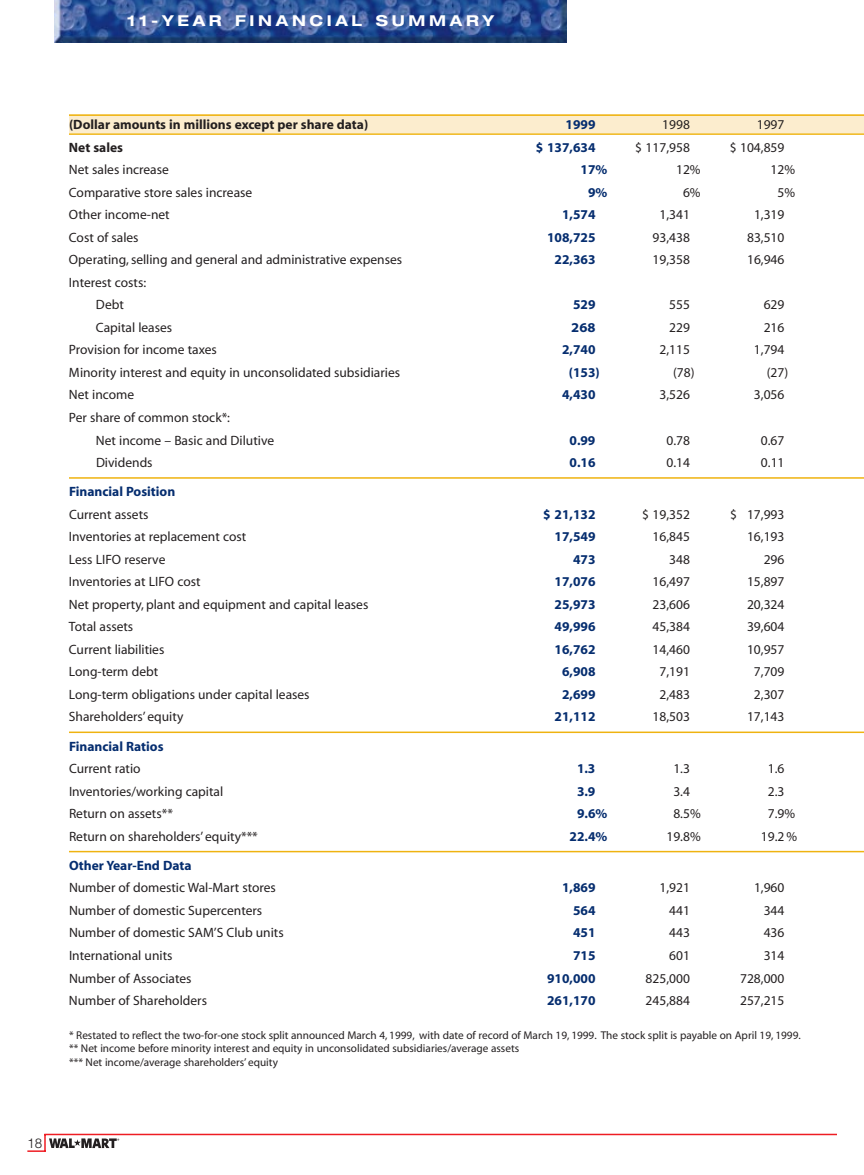
<style>
.page{position:relative;width:864px;height:1175px;background:#fff}
.page>*{position:absolute;margin:0;border:0;box-sizing:border-box;transform-origin:0 0}
.t1{font:700 expanded 15px "Helvetica Neue";letter-spacing:.245em;color:#fff}
.t2{font:13.5px/22.5px "Myriad Rg No";color:#231f20;text-align:center}
.t3{font:13.5px "Myriad Bd No";color:#052d6f}
.t4{font:13.5px "Myriad Bd No";color:#231f20}
.t5{font:13.5px "Myriad Bd Se";color:#052d6f}
.t6{font:300 13.5px "Helvetica";color:#231f20}
.t7{font:11.25px/13.5px "Myriad Rg No";color:#231f20}
</style>
<div class="page">
<img style="left:55px;top:0;width:511px;height:42px">
<div style="left:69px;top:114px;width:795px;height:19px;background:#fcedce"></div>
<hr style="left:44px;top:1133px;width:793px;height:2px;background:#ee1d23">
<hr style="left:69px;top:114px;width:795px;height:2px;background:#efb310">
<hr style="left:69px;top:133px;width:795px;height:2px;background:#efb310">
<hr style="left:69px;top:477px;width:795px;height:1px;background:#efb310">
<hr style="left:69px;top:731px;width:795px;height:2px;background:#efb310">
<hr style="left:69px;top:850px;width:795px;height:2px;background:#efb310">
<svg style="left:27px;top:1135px;width:92px;height:16px"></svg>
<p class="t1" style="left:127px;top:16px;width:369px">11-YEAR FINANCIAL SUMMARY</p>
<p class="t4" style="left:69px;top:120px;width:301px">(Dollar amounts in millions except per share data)</p>
<p class="t3" style="left:566px;top:120px;width:31px">1999</p>
<p class="t2" style="left:662px;top:115px;width:29px">1998</p>
<p class="t2" style="left:757px;top:115px;width:29px">1997</p>
<p class="t4" style="left:69px;top:142px;width:56px">Net sales</p>
<p class="t3" style="left:536px;top:142px;width:61px">$ 137,634</p>
<p class="t2" style="left:635px;top:137px;width:56px">$ 117,958</p>
<p class="t2" style="left:730px;top:137px;width:56px">$ 104,859</p>
<p class="t2" style="left:69px;top:160px;width:101px">Net sales increase</p>
<p class="t3" style="left:581px;top:165px;width:28px">17%</p>
<p class="t2" style="left:676px;top:160px;width:26px">12%</p>
<p class="t2" style="left:771px;top:160px;width:26px">12%</p>
<p class="t2" style="left:69px;top:182px;width:185px">Comparative store sales increase</p>
<p class="t3" style="left:588px;top:187px;width:21px">9%</p>
<p class="t2" style="left:683px;top:182px;width:19px">6%</p>
<p class="t2" style="left:778px;top:182px;width:19px">5%</p>
<p class="t2" style="left:69px;top:205px;width:102px">Other income-net</p>
<p class="t3" style="left:562px;top:210px;width:35px">1,574</p>
<p class="t2" style="left:660px;top:205px;width:32px">1,341</p>
<p class="t2" style="left:754px;top:205px;width:32px">1,319</p>
<p class="t2" style="left:69px;top:227px;width:71px">Cost of sales</p>
<p class="t3" style="left:547px;top:232px;width:50px">108,725</p>
<p class="t2" style="left:653px;top:227px;width:39px">93,438</p>
<p class="t2" style="left:747px;top:227px;width:39px">83,510</p>
<p class="t2" style="left:69px;top:250px;width:335px">Operating, selling and general and administrative expenses</p>
<p class="t3" style="left:555px;top:255px;width:42px">22,363</p>
<p class="t2" style="left:653px;top:250px;width:39px">19,358</p>
<p class="t2" style="left:747px;top:250px;width:39px">16,946</p>
<p class="t2" style="left:69px;top:272px;width:79px">Interest costs:<br>Debt</p>
<p class="t3" style="left:573px;top:300px;width:24px">529</p>
<p class="t2" style="left:669px;top:295px;width:22px">555</p>
<p class="t2" style="left:764px;top:295px;width:22px">629</p>
<p class="t2" style="left:96px;top:317px;width:78px">Capital leases</p>
<p class="t5" style="left:571px;top:322px;width:26px">268</p>
<p class="t2" style="left:669px;top:317px;width:22px">229</p>
<p class="t2" style="left:764px;top:317px;width:22px">216</p>
<p class="t2" style="left:69px;top:340px;width:149px">Provision for income taxes</p>
<p class="t3" style="left:562px;top:345px;width:35px">2,740</p>
<p class="t2" style="left:659px;top:340px;width:32px">2,115</p>
<p class="t2" style="left:754px;top:340px;width:32px">1,794</p>
<p class="t2" style="left:69px;top:362px;width:333px">Minority interest and equity in unconsolidated subsidiaries</p>
<p class="t3" style="left:569px;top:367px;width:32px">(153)</p>
<p class="t2" style="left:673px;top:362px;width:23px">(78)</p>
<p class="t2" style="left:767px;top:362px;width:23px">(27)</p>
<p class="t2" style="left:69px;top:385px;width:67px">Net income</p>
<p class="t3" style="left:562px;top:390px;width:35px">4,430</p>
<p class="t2" style="left:659px;top:385px;width:32px">3,526</p>
<p class="t2" style="left:754px;top:385px;width:32px">3,056</p>
<p class="t2" style="left:96px;top:407px;width:180px;text-align:left;text-indent:-27px">Per share of common stock*:<br>Net income – Basic and Dilutive</p>
<p class="t3" style="left:570px;top:435px;width:27px">0.99</p>
<p class="t2" style="left:666px;top:430px;width:25px">0.78</p>
<p class="t2" style="left:761px;top:430px;width:25px">0.67</p>
<p class="t2" style="left:96px;top:452px;width:58px">Dividends</p>
<p class="t3" style="left:570px;top:457px;width:27px">0.16</p>
<p class="t2" style="left:666px;top:452px;width:25px">0.14</p>
<p class="t2" style="left:761px;top:452px;width:25px">0.11</p>
<p class="t3" style="left:69px;top:486px;width:108px">Financial Position</p>
<p class="t2" style="left:69px;top:504px;width:81px">Current assets</p>
<p class="t3" style="left:543px;top:509px;width:54px">$ 21,132</p>
<p class="t2" style="left:642px;top:504px;width:49px">$ 19,352</p>
<p class="t2" style="left:730px;top:504px;width:56px">$ 17,993</p>
<p class="t2" style="left:69px;top:527px;width:179px">Inventories at replacement cost</p>
<p class="t3" style="left:555px;top:531px;width:42px">17,549</p>
<p class="t2" style="left:653px;top:527px;width:39px">16,845</p>
<p class="t2" style="left:747px;top:527px;width:39px">16,193</p>
<p class="t2" style="left:69px;top:549px;width:98px">Less LIFO reserve</p>
<p class="t3" style="left:573px;top:554px;width:24px">473</p>
<p class="t2" style="left:669px;top:549px;width:22px">348</p>
<p class="t2" style="left:764px;top:549px;width:22px">296</p>
<p class="t2" style="left:69px;top:572px;width:133px">Inventories at LIFO cost</p>
<p class="t3" style="left:555px;top:576px;width:42px">17,076</p>
<p class="t2" style="left:653px;top:572px;width:39px">16,497</p>
<p class="t2" style="left:747px;top:572px;width:39px">15,897</p>
<p class="t2" style="left:69px;top:594px;width:301px">Net property, plant and equipment and capital leases</p>
<p class="t3" style="left:555px;top:599px;width:42px">25,973</p>
<p class="t2" style="left:653px;top:594px;width:39px">23,606</p>
<p class="t2" style="left:747px;top:594px;width:39px">20,324</p>
<p class="t2" style="left:69px;top:617px;width:66px">Total assets</p>
<p class="t3" style="left:555px;top:621px;width:42px">49,996</p>
<p class="t2" style="left:653px;top:617px;width:39px">45,384</p>
<p class="t2" style="left:747px;top:617px;width:39px">39,604</p>
<p class="t2" style="left:69px;top:639px;width:97px">Current liabilities</p>
<p class="t3" style="left:555px;top:644px;width:42px">16,762</p>
<p class="t2" style="left:653px;top:639px;width:39px">14,460</p>
<p class="t2" style="left:747px;top:639px;width:39px">10,957</p>
<p class="t2" style="left:69px;top:662px;width:91px">Long-term debt</p>
<p class="t3" style="left:562px;top:666px;width:35px">6,908</p>
<p class="t2" style="left:659px;top:662px;width:32px">7,191</p>
<p class="t2" style="left:754px;top:662px;width:32px">7,709</p>
<p class="t2" style="left:69px;top:684px;width:242px">Long-term obligations under capital leases</p>
<p class="t3" style="left:562px;top:689px;width:35px">2,699</p>
<p class="t2" style="left:659px;top:684px;width:32px">2,483</p>
<p class="t2" style="left:754px;top:684px;width:32px">2,307</p>
<p class="t2" style="left:69px;top:707px;width:116px">Shareholders’ equity</p>
<p class="t3" style="left:555px;top:711px;width:42px">21,112</p>
<p class="t2" style="left:653px;top:707px;width:39px">18,503</p>
<p class="t2" style="left:747px;top:707px;width:39px">17,143</p>
<p class="t3" style="left:69px;top:741px;width:96px">Financial Ratios</p>
<p class="t2" style="left:69px;top:758px;width:73px">Current ratio</p>
<p class="t3" style="left:577px;top:763px;width:20px">1.3</p>
<p class="t2" style="left:673px;top:758px;width:18px">1.3</p>
<p class="t2" style="left:768px;top:758px;width:18px">1.6</p>
<p class="t2" style="left:69px;top:781px;width:156px">Inventories/working capital</p>
<p class="t3" style="left:577px;top:786px;width:20px">3.9</p>
<p class="t2" style="left:673px;top:781px;width:18px">3.4</p>
<p class="t2" style="left:768px;top:781px;width:18px">2.3</p>
<p class="t2" style="left:69px;top:803px;width:106px">Return on assets**</p>
<p class="t3" style="left:577px;top:808px;width:32px">9.6%</p>
<p class="t2" style="left:673px;top:803px;width:29px">8.5%</p>
<p class="t2" style="left:768px;top:803px;width:29px">7.9%</p>
<p class="t2" style="left:69px;top:826px;width:190px">Return on shareholders’ equity***</p>
<p class="t3" style="left:570px;top:831px;width:39px">22.4%</p>
<p class="t2" style="left:666px;top:826px;width:36px">19.8%</p>
<p class="t2" style="left:761px;top:826px;width:38px">19.2 %</p>
<p class="t3" style="left:69px;top:860px;width:124px">Other Year-End Data</p>
<p class="t2" style="left:69px;top:878px;width:208px">Number of domestic Wal-Mart stores</p>
<p class="t3" style="left:562px;top:882px;width:35px">1,869</p>
<p class="t2" style="left:660px;top:878px;width:32px">1,921</p>
<p class="t2" style="left:754px;top:878px;width:32px">1,960</p>
<p class="t2" style="left:69px;top:900px;width:195px">Number of domestic Supercenters</p>
<p class="t3" style="left:573px;top:905px;width:24px">564</p>
<p class="t2" style="left:669px;top:900px;width:22px">441</p>
<p class="t2" style="left:764px;top:900px;width:22px">344</p>
<p class="t2" style="left:69px;top:923px;width:216px">Number of domestic SAM’S Club units</p>
<p class="t3" style="left:573px;top:927px;width:24px">451</p>
<p class="t2" style="left:669px;top:923px;width:22px">443</p>
<p class="t2" style="left:764px;top:923px;width:22px">436</p>
<p class="t2" style="left:69px;top:945px;width:105px">International units</p>
<p class="t3" style="left:573px;top:950px;width:24px">715</p>
<p class="t2" style="left:669px;top:945px;width:22px">601</p>
<p class="t2" style="left:764px;top:945px;width:22px">314</p>
<p class="t2" style="left:69px;top:968px;width:124px">Number of Associates</p>
<p class="t3" style="left:547px;top:972px;width:50px">910,000</p>
<p class="t2" style="left:646px;top:968px;width:46px">825,000</p>
<p class="t2" style="left:740px;top:968px;width:46px">728,000</p>
<p class="t2" style="left:69px;top:990px;width:140px">Number of Shareholders</p>
<p class="t3" style="left:547px;top:995px;width:50px">261,170</p>
<p class="t2" style="left:646px;top:990px;width:46px">245,884</p>
<p class="t2" style="left:740px;top:990px;width:46px">257,215</p>
<p class="t7" style="left:69px;top:1029px;width:733px">* Restated to reflect the two-for-one stock split announced March 4, 1999, with date of record of March 19, 1999. The stock split is payable on April 19, 1999. ** Net income before minority interest and equity in unconsolidated subsidiaries/average assets<br>*** Net income/average shareholders’ equity</p>
<p class="t6" style="left:27px;top:1138px;width:17px">18</p>
</div>
